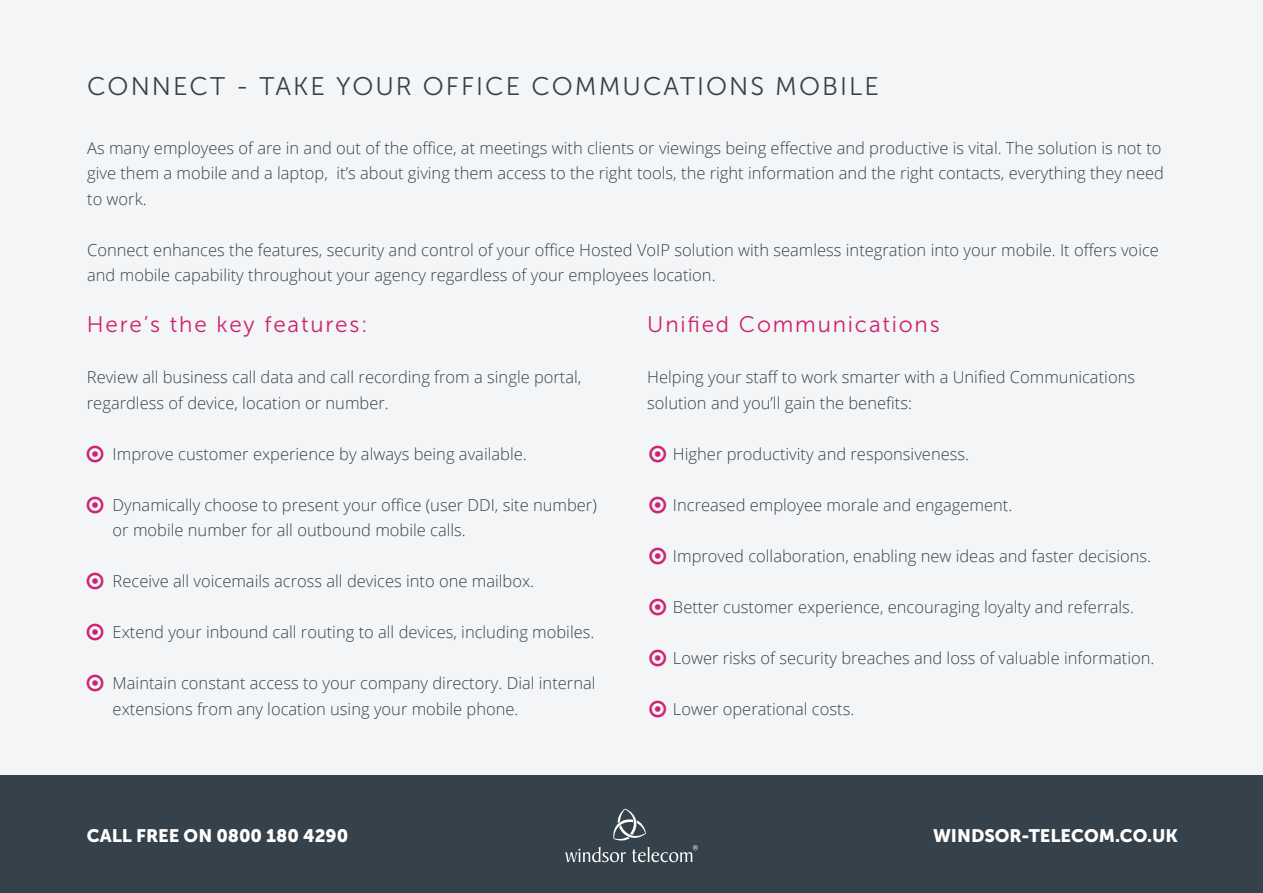
<style>
.page{position:relative;width:1263px;height:893px;background:#f4f5f7}
.page>*{position:absolute;margin:0;border:0;box-sizing:border-box;transform-origin:0 0}
.t1{font:25.5px "Museo Sans 300";letter-spacing:.08em;color:#35424b}
.t2{font:22.5px "Museo Sans 300";letter-spacing:.08em;color:#ce2272}
.t3{font:18px "Museo Sans 900";color:#fff}
.t4{font:300 16.5px/25.5px "Open Sans";color:#35424b}
</style>
<div class="page">
<div style="left:0;top:776px;width:1263px;height:117px;background:#35424b"></div>
<svg style="left:565px;top:809px;width:133px;height:53px"></svg>
<h1 class="t1" style="left:87px;top:73px;width:793px">CONNECT - TAKE YOUR OFFICE COMMUCATIONS MOBILE</h1>
<p class="t4" style="left:87px;top:135px;width:1078px">As many employees of are in and out of the office, at meetings with clients or viewings being effective and productive is vital. The solution is not to give them a mobile and a laptop, it’s about giving them access to the right tools, the right information and the right contacts, everything they need to work.</p>
<p class="t4" style="left:87px;top:237px;width:1073px">Connect enhances the features, security and control of your office Hosted VoIP solution with seamless integration into your mobile. It offers voice and mobile capability throughout your agency regardless of your employees location.</p>
<h2 class="t2" style="left:87px;top:312px;width:282px">Here’s the key features:</h2>
<p class="t4" style="left:87px;top:364px;width:496px">Review all business call data and call recording from a single portal, regardless of device, location or number.</p>
<p class="t4" style="left:113px;top:441px;width:416px">Improve customer experience by always being available.</p>
<p class="t4" style="left:113px;top:492px;width:486px">Dynamically choose to present your office (user DDI, site number) or mobile number for all outbound mobile calls.</p>
<p class="t4" style="left:113px;top:568px;width:423px">Receive all voicemails across all devices into one mailbox.</p>
<p class="t4" style="left:113px;top:619px;width:483px">Extend your inbound call routing to all devices, including mobiles.</p>
<p class="t4" style="left:113px;top:670px;width:484px">Maintain constant access to your company directory. Dial internal extensions from any location using your mobile phone.</p>
<h2 class="t2" style="left:647px;top:312px;width:294px">Unified Communications</h2>
<p class="t4" style="left:647px;top:364px;width:489px">Helping your staff to work smarter with a Unified Communications solution and you’ll gain the benefits:</p>
<p class="t4" style="left:673px;top:441px;width:298px">Higher productivity and responsiveness.</p>
<p class="t4" style="left:673px;top:492px;width:341px">Increased employee morale and engagement.</p>
<p class="t4" style="left:673px;top:543px;width:480px">Improved collaboration, enabling new ideas and faster decisions.</p>
<p class="t4" style="left:673px;top:594px;width:462px">Better customer experience, encouraging loyalty and referrals.</p>
<p class="t4" style="left:673px;top:645px;width:483px">Lower risks of security breaches and loss of valuable information.</p>
<p class="t4" style="left:673px;top:696px;width:183px">Lower operational costs.</p>
<p class="t3" style="left:87px;top:825px;width:263px">CALL FREE ON 0800 180 4290</p>
<p class="t3" style="left:933px;top:825px;width:246px">WINDSOR-TELECOM.CO.UK</p>
</div>
